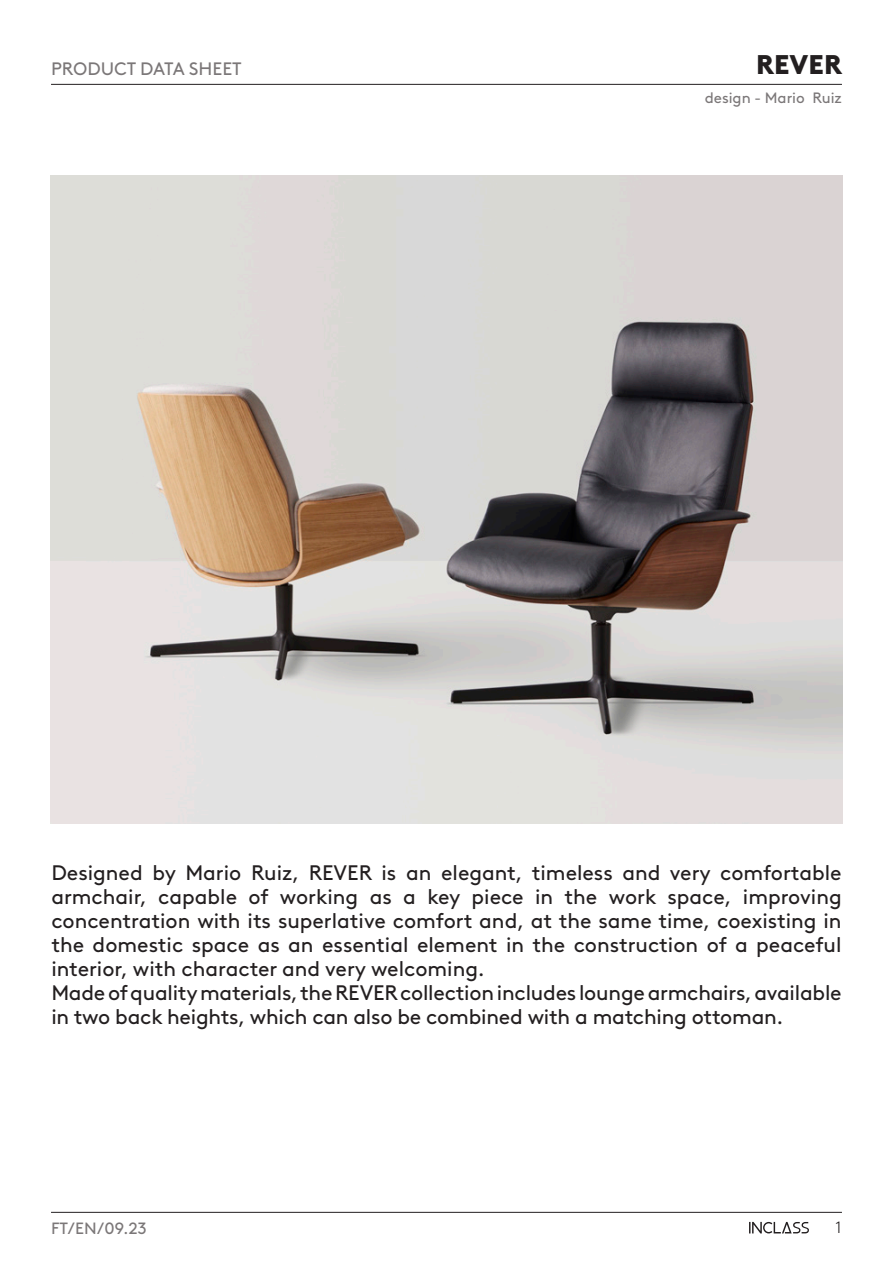
<style>
.page{position:relative;width:893px;height:1263px;background:#fff}
.page>*{position:absolute;margin:0;border:0;box-sizing:border-box;transform-origin:0 0}
.t1{font:900 27px "Brown LL";color:#231f20}
.Texto_colección{font:21px/24px "Brown LL";letter-spacing:-.01em;color:#231f20;text-align:justify}
.t2{font:18px "Brown LL";color:#7b7778}
.t3{font:16.35px "Brown LL";color:#7b7778}
.t4{font:300 16.35px "Brown LL";color:#231f20}
.t5{font:15px "Brown LL";color:#7b7778}
</style>
<div class="page">
<hr style="left:51px;top:1212px;width:791px;height:1px;background:#231f20">
<svg style="left:749px;top:1222px;width:60px;height:11px"></svg>
<hr style="left:51px;top:84px;width:791px;height:1px;background:#231f20">
<img style="left:51px;top:176px;width:791px;height:648px">
<p class="t2" style="left:51px;top:55px;width:192px">PRODUCT DATA SHEET</p>
<p class="t1" style="left:756px;top:44px;width:87px">REVER</p>
<p class="t5" style="left:705px;top:86px;width:139px">design - Mario Ruiz</p>
<p class="Texto_colección" style="left:51px;top:859px;width:792px">Designed by Mario Ruiz, REVER is an elegant, timeless and very comfortable armchair, capable of working as a key piece in the work space, improving concentration with its superlative comfort and, at the same time, coexisting in the domestic space as an essential element in the construction of a peaceful interior, with character and very welcoming.</p>
<p class="Texto_colección" style="left:51px;top:979px;width:792px">Made of quality materials, the REVER collection includes lounge armchairs, available in two back heights, which can also be combined with a matching ottoman.</p>
<p class="t3" style="left:51px;top:1216px;width:97px">FT/EN/09.23</p>
<p class="t4" style="left:836px;top:1216px;width:7px">1</p>
</div>
